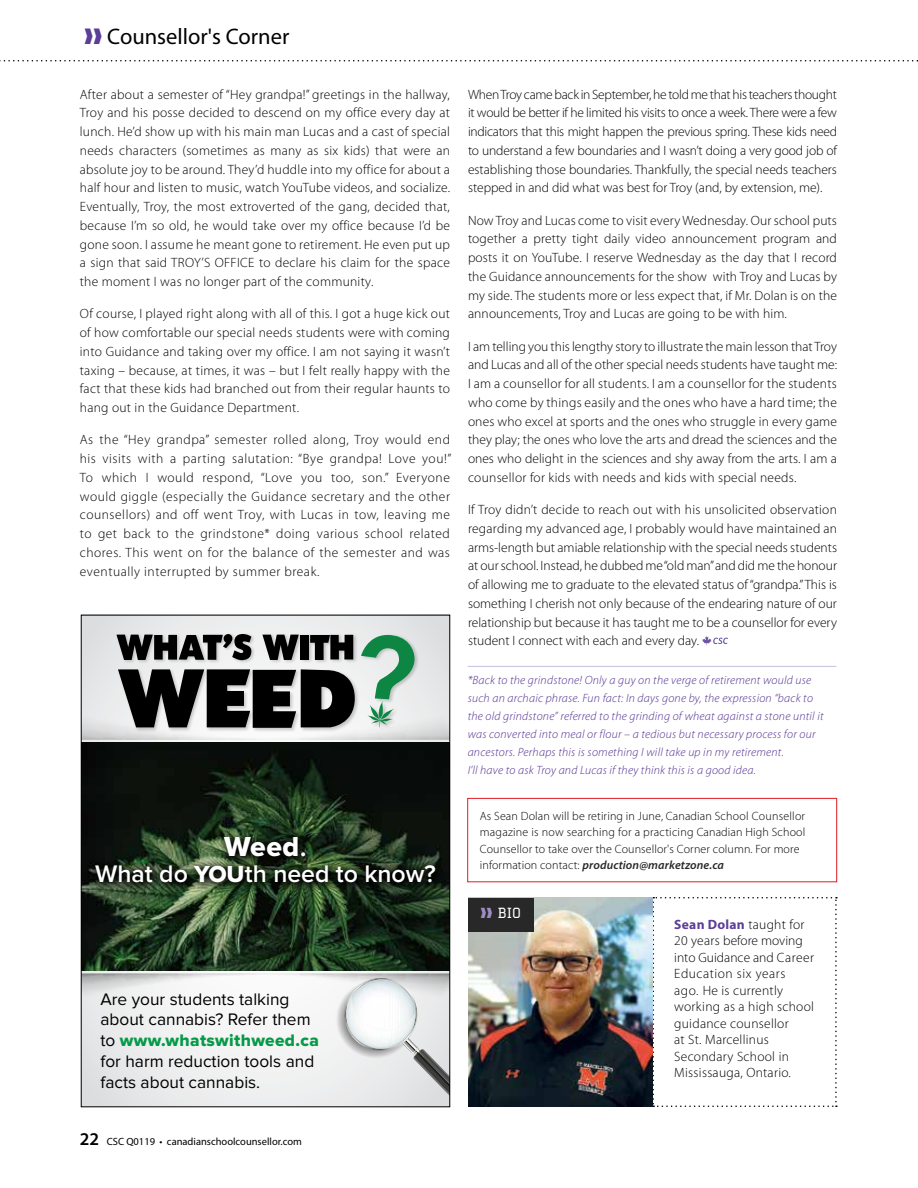
<style>
.page{position:relative;width:918px;height:1188px;background:#fff}
.page>*{position:absolute;margin:0;border:0;box-sizing:border-box;transform-origin:0 0}
.t1{font:28.5px "Proxima Nova Extrabld";color:#fff}
.t2{font:600 24.75px "Proxima Nova";color:#fff}
.t3{font:22.5px "Myriad Pro";color:#000}
.t4{font:17.25px/20.7px "Proxima Nova";color:#000}
.t5{font:17.25px "Proxima Nova Extrabld";letter-spacing:.02em;color:#059a48}
.t6{font:13.65px "Graduate";color:#fff}
.t7{font:300 13.5px/18.8px "Myriad Pro";letter-spacing:.02em;color:#000;text-align:justify}
.t8{font:italic 300 12px/18px "Myriad Pro";letter-spacing:.02em;color:#522e91}
.t9{font:300 12px/16.5px "Myriad Pro";letter-spacing:.01em;color:#000}
.t10{font:10.5px "Myriad Pro";color:#000}
.s1{color:#5c3e98}
.s2{font-family:"Proxima Nova";font-weight:600}
.s3{font-family:"Proxima Nova Extrabld";font-weight:400;font-size:24px}
.s4{font-family:"Proxima Nova";color:#000}
.s5{font-weight:600;font-style:italic;color:#292829}
.s6{color:#9e8dc3}
.s7{font-weight:700;color:#5c3e98}
.s8{font-weight:600;font-size:18px}
</style>
<div class="page">
<svg style="left:652px;top:897px;width:185px;height:210px"></svg>
<img style="left:468px;top:898px;width:184px;height:209px">
<div style="left:468px;top:898px;width:66px;height:33px;background:#292829"></div>
<svg style="left:702px;top:636px;width:26px;height:9px"></svg>
<hr style="left:468px;top:666px;width:368px;height:1px;background:#907dba">
<div style="left:468px;top:798px;width:369px;height:84px;border:1px solid #e11b22"></div>
<svg style="left:0;top:60px;width:918px;height:1px"></svg>
<svg style="left:83px;top:617px;width:365px;height:488px"></svg>
<img style="left:83px;top:973px;width:365px;height:48px">
<img style="left:83px;top:692px;width:365px;height:48px">
<img style="left:83px;top:742px;width:365px;height:228px">
<div style="left:115px;top:633px;width:304px;height:99px;background:#000;opacity:.2"></div>
<svg style="left:262px;top:635px;width:37px;height:25px"></svg>
<svg style="left:310px;top:635px;width:43px;height:25px"></svg>
<svg style="left:116px;top:634px;width:135px;height:26px"></svg>
<div style="left:301px;top:635px;width:8px;height:25px;background:#000"></div>
<svg style="left:361px;top:635px;width:54px;height:92px"></svg>
<svg style="left:118px;top:669px;width:237px;height:59px"></svg>
<img style="left:335px;top:979px;width:6px;height:81px">
<svg style="left:341px;top:978px;width:107px;height:118px"></svg>
<svg style="left:87px;top:829px;width:359px;height:64px"></svg>
<h3 class="t3" style="left:84px;top:23px;width:207px"><span class="s1">❱❱</span> Counsellor's Corner</h3>
<p class="t7" style="left:80px;top:85px;width:372px">After about a semester of “Hey grandpa!” greetings in the hallway, Troy and his posse decided to descend on my office every day at lunch. He’d show up with his main man Lucas and a cast of special needs characters (sometimes as many as six kids) that were an absolute joy to be around. They’d huddle into my office for about a half hour and listen to music, watch YouTube videos, and socialize.<br>Eventually, Troy, the most extroverted of the gang, decided that, because I’m so old, he would take over my office because I’d be gone soon. I assume he meant gone to retirement. He even put up a sign that said TROY’S OFFICE to declare his claim for the space the moment I was no longer part of the community.</p>
<p class="t7" style="left:80px;top:305px;width:372px">Of course, I played right along with all of this. I got a huge kick out of how comfortable our special needs students were with coming into Guidance and taking over my office. I am not saying it wasn’t taxing – because, at times, it was – but I felt really happy with the fact that these kids had branched out from their regular haunts to hang out in the Guidance Department.</p>
<p class="t7" style="left:80px;top:431px;width:373px">As the “Hey grandpa” semester rolled along, Troy would end his visits with a parting salutation: “Bye grandpa! Love you!” To which I would respond, “Love you too, son.” Everyone would giggle (especially the Guidance secretary and the other counsellors) and off went Troy, with Lucas in tow, leaving me to get back to the grindstone* doing various school related chores. This went on for the balance of the semester and was eventually interrupted by summer break.</p>
<h1 class="t1" style="left:224px;top:831px;width:84px">Weed<span class="s2">.</span></h1>
<h2 class="t2" style="left:95px;top:860px;width:342px">What do <span class="s3">YOU</span>th need to know?</h2>
<p class="t4" style="left:100px;top:989px;width:212px">Are your students talking about cannabis? Refer them</p>
<p class="t5" style="left:100px;top:1030px;width:220px"><span class="s4">to</span> www.whatswithweed.ca</p>
<p class="t4" style="left:100px;top:1051px;width:215px">for harm reduction tools and facts about cannabis.</p>
<p class="t7" style="left:468px;top:85px;width:371px">When Troy came back in September, he told me that his teachers thought it would be better if he limited his visits to once a week. There were a few indicators that this might happen the previous spring. These kids need to understand a few boundaries and I wasn’t doing a very good job of establishing those boundaries. Thankfully, the special needs teachers stepped in and did what was best for Troy (and, by extension, me).</p>
<p class="t7" style="left:468px;top:211px;width:371px">Now Troy and Lucas come to visit every Wednesday. Our school puts together a pretty tight daily video announcement program and posts it on YouTube. I reserve Wednesday as the day that I record the Guidance announcements for the show with Troy and Lucas by my side. The students more or less expect that, if Mr. Dolan is on the announcements, Troy and Lucas are going to be with him.</p>
<p class="t7" style="left:468px;top:337px;width:371px">I am telling you this lengthy story to illustrate the main lesson that Troy and Lucas and all of the other special needs students have taught me:<br>I am a counsellor for all students. I am a counsellor for the students who come by things easily and the ones who have a hard time; the ones who excel at sports and the ones who struggle in every game they play; the ones who love the arts and dread the sciences and the ones who delight in the sciences and shy away from the arts. I am a counsellor for kids with needs and kids with special needs.</p>
<p class="t7" style="left:468px;top:501px;width:371px">If Troy didn’t decide to reach out with his unsolicited observation regarding my advanced age, I probably would have maintained an arms-length but amiable relationship with the special needs students at our school. Instead, he dubbed me “old man” and did me the honour of allowing me to graduate to the elevated status of “grandpa.” This is something I cherish not only because of the endearing nature of our relationship but because it has taught me to be a counsellor for every student I connect with each and every day.</p>
<p class="t8" style="left:468px;top:672px;width:357px">*Back to the grindstone! Only a guy on the verge of retirement would use such an archaic phrase. Fun fact: In days gone by, the expression “back to the old grindstone” referred to the grinding of wheat against a stone until it was converted into meal or flour – a tedious but necessary process for our ancestors. Perhaps this is something I will take up in my retirement.<br>I’ll have to ask Troy and Lucas if they think this is a good idea.</p>
<p class="t9" style="left:480px;top:808px;width:327px">As Sean Dolan will be retiring in June, Canadian School Counsellor magazine is now searching for a practicing Canadian High School Counsellor to take over the Counsellor's Corner column. For more information contact: <span class="s5">production@marketzone.ca</span></p>
<p class="t6" style="left:481px;top:905px;width:42px"><span class="s6">❱❱</span> BIO</p>
<p class="t7" style="left:674px;top:916px;width:141px;line-height:16.5px;text-align:left"><span class="s7">Sean Dolan</span> taught for<br>20 years before moving into Guidance and Career<br>Education six years<br>ago. He is currently working as a high school guidance counsellor<br>at St. Marcellinus<br>Secondary School in<br>Mississauga, Ontario.</p>
<p class="t10" style="left:80px;top:1135px;width:224px"><span class="s8">22</span> CSC Q0119 • canadianschoolcounsellor.com</p>
</div>
